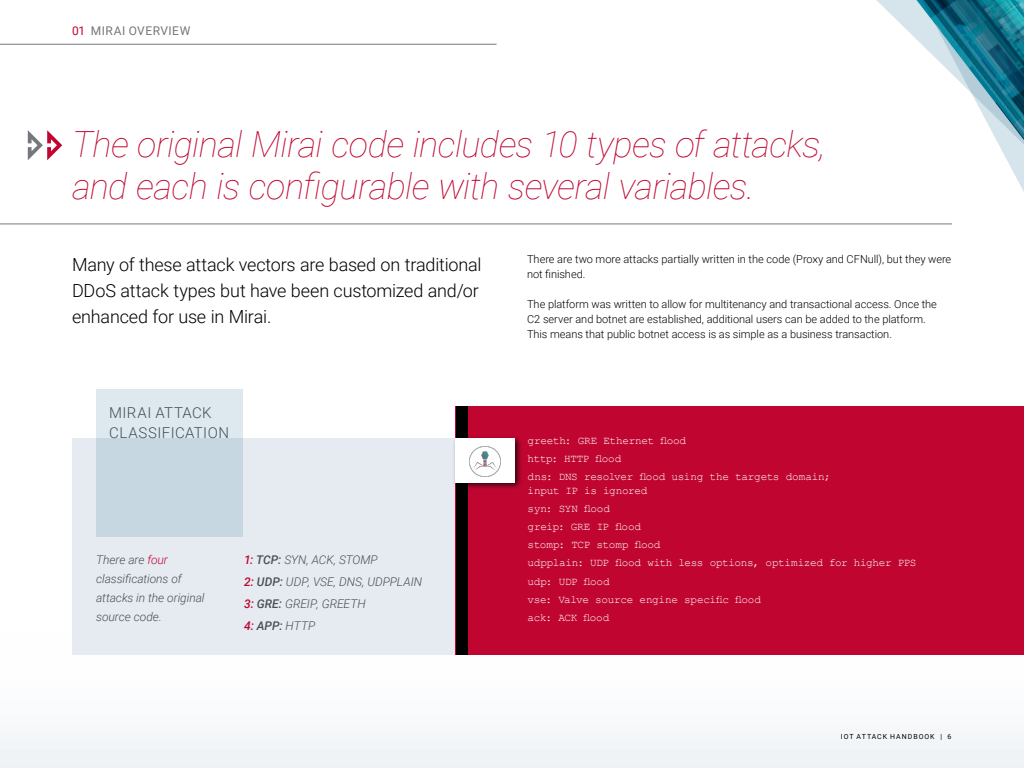
<style>
.page{position:relative;width:1024px;height:768px;background:#fff}
.page>*{position:absolute;margin:0;border:0;box-sizing:border-box;transform-origin:0 0}
.t1{font:italic 100 36px/42px "Roboto";letter-spacing:-.02em;color:#c00630}
.t2{font:300 18px/26px "Roboto";letter-spacing:-.01em;color:#000}
.t3{font:300 15px/20px "Roboto";letter-spacing:.03em;color:#484f55}
.t4{font:italic 300 12px/22px "Roboto";letter-spacing:-.005em;color:#484f55}
.t5{font:12px "Roboto";letter-spacing:.035em;color:#74777b}
.t6{font:300 11px/15px "Roboto";letter-spacing:-.005em;color:#000}
.t7{font:11px/18.2px "Courier New";letter-spacing:-.025em;color:#fff}
.t8{font:7px "Roboto";letter-spacing:.14em;color:#000}
.s1{color:#c00630}
.s2{font-weight:500;color:#c00630}
.s3{font-weight:500}
</style>
<div class="page">
<div style="left:72px;top:438px;width:811px;height:217px;background:#e5ebf1"></div>
<div style="left:96px;top:390px;width:147px;height:147px;background:linear-gradient(to bottom,#dde9ee,#bed1dd)"></div>
<hr style="left:0;top:44px;width:497px;height:1px;background:#74777b">
<svg style="left:0;top:630px;width:1024px;height:138px"></svg>
<hr style="left:0;top:224px;width:952px;height:1px;background:#74777b">
<svg style="left:28px;top:130px;width:34px;height:30px"></svg>
<svg style="left:815px;top:0;width:209px;height:225px"></svg>
<div style="left:456px;top:406px;width:568px;height:249px;background:#c00630"></div>
<div style="left:456px;top:406px;width:12px;height:249px;background:#000"></div>
<div style="left:452px;top:435px;width:70px;height:55px;background:#000;opacity:.75"></div>
<div style="left:456px;top:438px;width:59px;height:44px;background:#fff"></div>
<img style="left:470px;top:446px;width:30px;height:31px">
<p class="t5" style="left:72px;top:23px;width:120px"><span class="s1">01</span> MIRAI OVERVIEW</p>
<h1 class="t1" style="left:72px;top:122px;width:755px">The original Mirai code includes 10 types of attacks, and each is configurable with several variables.</h1>
<h2 class="t2" style="left:72px;top:251px;width:411px">Many of these attack vectors are based on traditional<br>DDoS attack types but have been customized and/or enhanced for use in Mirai.</h2>
<p class="t6" style="left:527px;top:252px;width:426px">There are two more attacks partially written in the code (Proxy and CFNull), but they were not finished.</p>
<p class="t6" style="left:527px;top:297px;width:412px">The platform was written to allow for multitenancy and transactional access. Once the<br>C2 server and botnet are established, additional users can be added to the platform.<br>This means that public botnet access is as simple as a business transaction.</p>
<h3 class="t3" style="left:109px;top:402px;width:121px">MIRAI ATTACK<br>CLASSIFICATION</h3>
<p class="t4" style="left:96px;top:550px;width:110px;line-height:19px">There are <span class="s1">four </span>classifications of attacks in the original source code.</p>
<p class="t4" style="left:244px;top:549px;width:180px"><span class="s2">1:</span> <span class="s3">TCP:</span> SYN, ACK, STOMP<br><span class="s2">2:</span> <span class="s3">UDP:</span> UDP, VSE, DNS, UDPPLAIN<br><span class="s2">3:</span> <span class="s3">GRE:</span> GREIP, GREETH<br><span class="s2">4:</span> <span class="s3">APP:</span> HTTP</p>
<p class="t7" style="left:528px;top:431px;width:305px">greeth: GRE Ethernet flood<br>http: HTTP flood<br>dns: DNS resolver flood using the targets domain;</p>
<p class="t7" style="left:528px;top:481px;width:390px">input IP is ignored<br>syn: SYN flood<br>greip: GRE IP flood<br>stomp: TCP stomp flood<br>udpplain: UDP flood with less options, optimized for higher PPS udp: UDP flood<br>vse: Valve source engine specific flood<br>ack: ACK flood</p>
<p class="t8" style="left:841px;top:732px;width:112px">IOT ATTACK HANDBOOK | 6</p>
</div>
